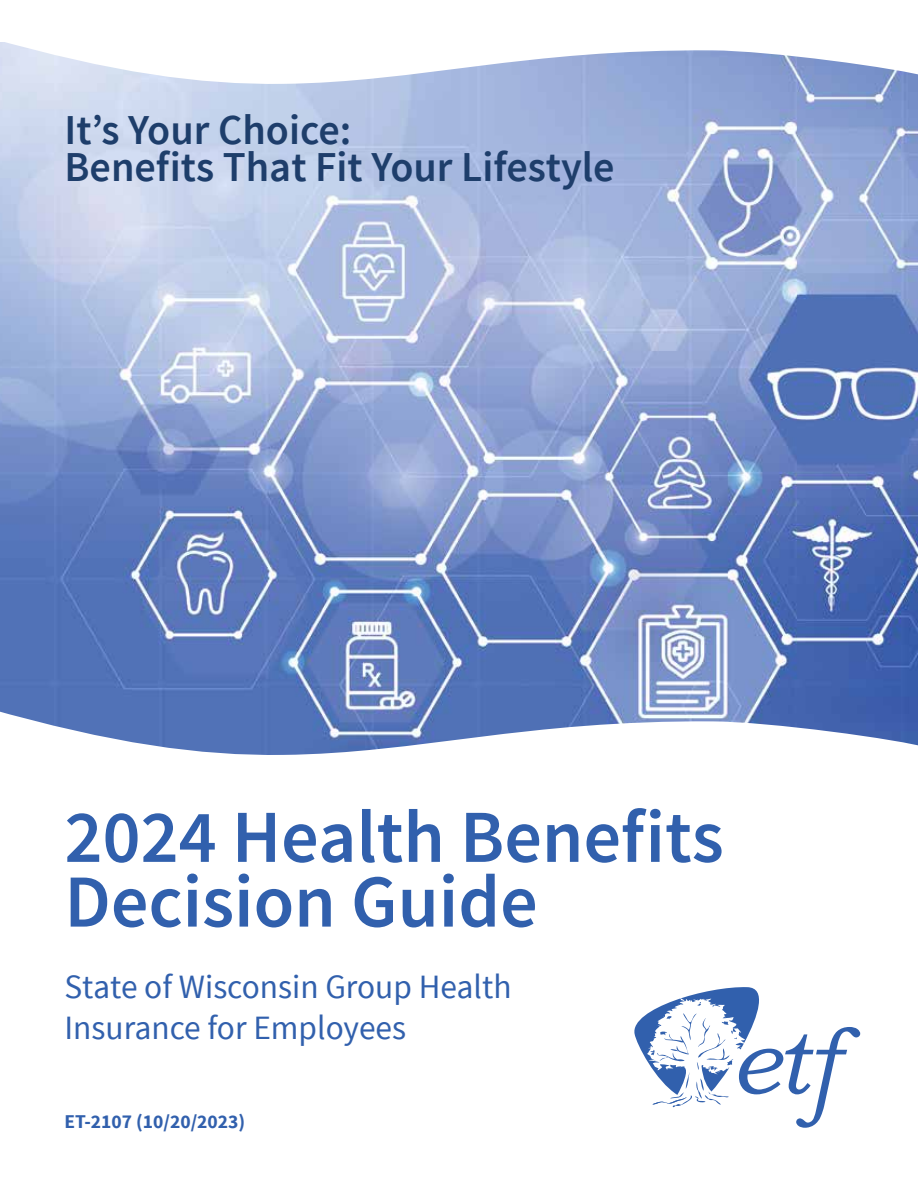
<style>
.page{position:relative;width:918px;height:1188px;background:#fff}
.page>*{position:absolute;margin:0;border:0;box-sizing:border-box;transform-origin:0 0}
.t1{font:600 74.85px/64.8px "Source Sans Pro";color:#3160ad}
.t2{font:600 42.6px/37px "Source Sans Pro";color:#1e3e6b}
.t3{font:34.05px/40.8px "Source Sans Pro";color:#3160ad}
.t4{font:700 19.5px "Source Sans Pro";color:#3160ad}
</style>
<div class="page">
<img style="left:0;top:87px;width:918px;height:621px">
<svg style="left:0;top:708px;width:918px;height:327px"></svg>
<svg style="left:630px;top:986px;width:230px;height:142px"></svg>
<svg style="left:0;top:42px;width:918px;height:45px"></svg>
<p class="t2" style="left:64px;top:113px;width:552px">It’s Your Choice:<br>Benefits That Fit Your Lifestyle</p>
<p class="t1" style="left:64px;top:807px;width:661px">2024 Health Benefits<br>Decision Guide</p>
<p class="t3" style="left:64px;top:967px;width:449px">State of Wisconsin Group Health<br>Insurance for Employees</p>
<p class="t4" style="left:64px;top:1109px;width:182px">ET-2107 (10/20/2023)</p>
</div>
